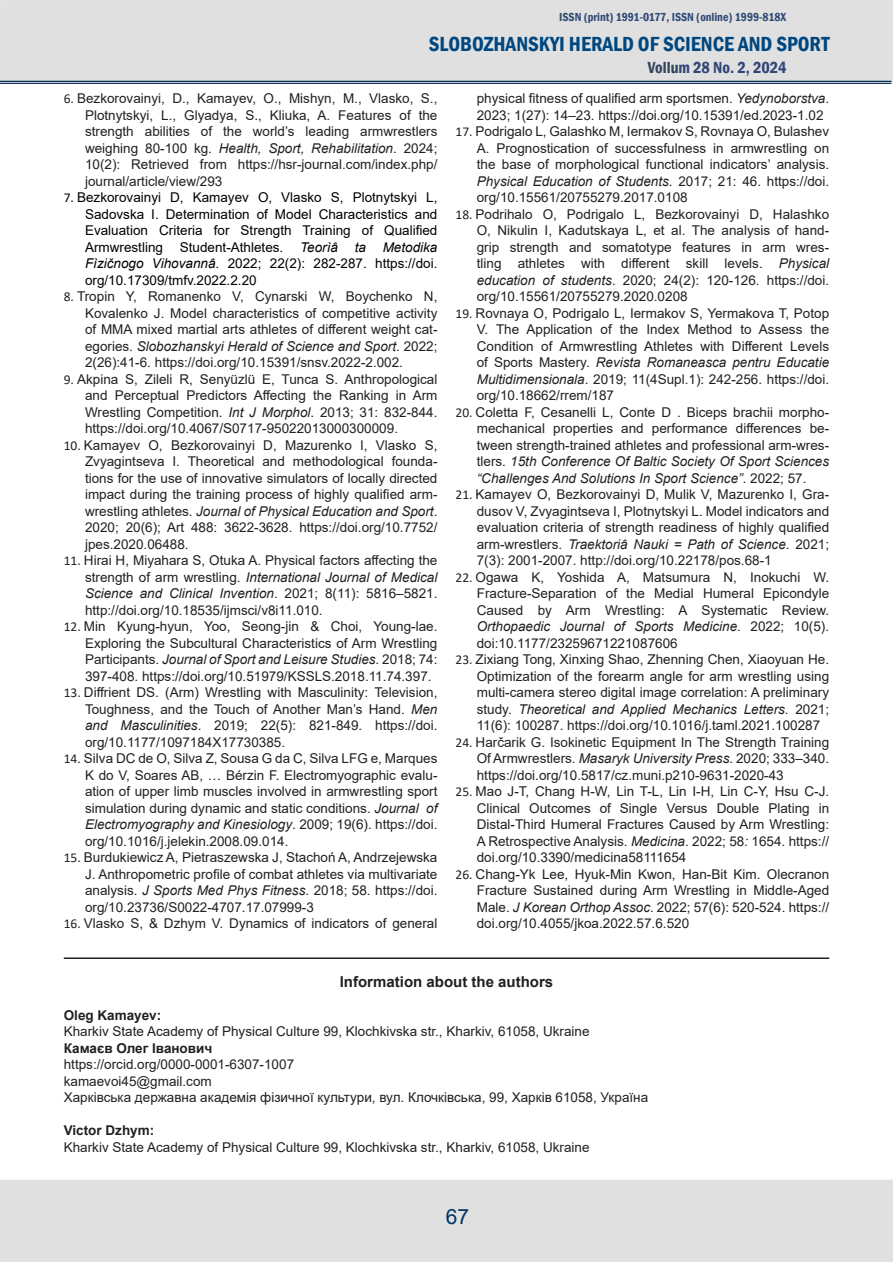
<style>
.page{position:relative;width:893px;height:1263px;background:#fff}
.page>*{position:absolute;margin:0;border:0;box-sizing:border-box;transform-origin:0 0}
.t1{font:600 condensed 21px "Franklin Gothic";color:#00477f}
.t2{font:21px "Arial";color:#036}
.t3{font:600 condensed 16.5px "Franklin Gothic";color:#314677}
.t4{font:700 15px "Arial";color:#231f20}
.t5{font:13.5px/16.5px "Arial";color:#231f20;text-align:justify}
.t6{font:13.5px/16.5px "Arial";color:#000;text-align:justify}
.t7{font:700 13.5px "Arial";color:#231f20}
.t8{font:600 condensed 12px "Franklin Gothic";color:#314a76}
.s1{color:#314f5b}
.s2{color:#31455d}
.s3{font-family:"Calibri"}
.s4{font-style:italic}
</style>
<div class="page">
<div style="left:0;top:1180px;width:893px;height:82px;background:#e0e0e0"></div>
<div style="left:0;top:0;width:893px;height:82px;background:#e0e0e0;border:2px solid #e1e2e4"></div>
<hr style="left:0;top:81px;width:891px;height:1px;background:#0c3153">
<hr style="left:0;top:83px;width:891px;height:1px;background:#0c3153">
<hr style="left:64px;top:957px;width:765px;height:2px;background:#231f20">
<p class="t8" style="left:559px;top:9px;width:229px"><span class="s1">I</span>SSN (print) 1991-0177, ISSN (online) 1999-818X</p>
<p class="t3" style="left:648px;top:57px;width:140px"><span class="s2">Vollu</span>m 28 No. 2, 2024</p>
<h1 class="t1" style="left:429px;top:30px;width:402px">SLOBOZHANSKYI HERALD OF SCIENCE AND SPORT</h1>
<p class="t5" style="left:85px;top:90px;width:354px;text-indent:-21px"><span class="s3">6.</span> Bezkorovainyi, D., Kamayev, O., Mishyn, M., Vlasko, S., Plotnytskyi, L., Glyadya, S., Kliuka, A. Features of the strength abilities of the world’s leading armwrestlers weighing 80-100 kg. <span class="s4">Health, Sport, Rehabilitation</span>. 2024; 10(2): Retrieved from https://hsr-journal.com/index.php/ journal/article/view/293</p>
<p class="t6" style="left:85px;top:189px;width:354px;text-indent:-21px"><span class="s3">7.</span> Bezkorovainyi D, Kamayev O, Vlasko S, Plotnytskyi L, Sadovska I. Determination of Model Characteristics and Evaluation Criteria for Strength Training of Qualified Armwrestling Student-Athletes. <span class="s4">Teorìâ ta Metodika Fìzičnogo Vihovannâ</span>. 2022; 22(2): 282-287. https://doi. org/10.17309/tmfv.2022.2.20</p>
<p class="t5" style="left:85px;top:288px;width:354px;text-indent:-21px"><span class="s3">8.</span> Tropin Y, Romanenko V, Cynarski W, Boychenko N, Kovalenko J. Model characteristics of competitive activity of MMA mixed martial arts athletes of different weight cat&shy;egories. <span class="s4">Slobozhanskyi Herald of Science and Sport</span>. 2022; 2(26):41-6. https://doi.org/10.15391/snsv.2022-2.002.</p>
<p class="t5" style="left:85px;top:371px;width:354px;text-indent:-21px"><span class="s3">9.</span> Akpina S, Zileli R, Senyüzlü E, Tunca S. Anthropological and Perceptual Predictors Affecting the Ranking in Arm Wrestling Competition. <span class="s4">Int J Morphol</span>. 2013; 31: 832-844. https://doi.org/10.4067/S0717-95022013000300009.</p>
<p class="t5" style="left:85px;top:437px;width:354px;text-indent:-21px"><span class="s3">10.</span> Kamayev O, Bezkorovainyi D, Mazurenko I, Vlasko S, Zvyagintseva I. Theoretical and methodological founda&shy;tions for the use of innovative simulators of locally directed impact during the training process of highly qualified arm&shy;wrestling athletes. <span class="s4">Journal of Physical Education and Sport</span>.<br>2020; 20(6); Art 488: 3622-3628. https://doi.org/10.7752/ jpes.2020.06488.</p>
<p class="t5" style="left:85px;top:552px;width:354px;text-indent:-21px"><span class="s3">11.</span> Hirai H, Miyahara S, Otuka A. Physical factors affecting the strength of arm wrestling. <span class="s4">International Journal of Medical Science and Clinical Invention</span>. 2021; 8(11): 5816–5821. http://doi.org/10.18535/ijmsci/v8i11.010.</p>
<p class="t5" style="left:85px;top:618px;width:354px;text-indent:-21px"><span class="s3">12.</span> Min Kyung-hyun, Yoo, Seong-jin &amp; Choi, Young-lae.<br>Exploring the Subcultural Characteristics of Arm Wrestling Participants. <span class="s4">Journal of Sport and Leisure Studies</span>. 2018; 74:<br>397-408. https://doi.org/10.51979/KSSLS.2018.11.74.397.</p>
<p class="t5" style="left:85px;top:684px;width:354px;text-indent:-21px"><span class="s3">13.</span> Diffrient DS. (Arm) Wrestling with Masculinity: Television, Toughness, and the Touch of Another Man’s Hand. <span class="s4">Men and Masculinities</span>. 2019; 22(5): 821-849. https://doi. org/10.1177/1097184X17730385.</p>
<p class="t5" style="left:85px;top:750px;width:354px;text-indent:-21px"><span class="s3">14.</span> Silva DC de O, Silva Z, Sousa G da C, Silva LFG e, Marques K do V, Soares AB, … Bérzin F. Electromyographic evalu&shy;ation of upper limb muscles involved in armwrestling sport simulation during dynamic and static conditions. <span class="s4">Journal of Electromyography and Kinesiology</span>. 2009; 19(6). https://doi. org/10.1016/j.jelekin.2008.09.014.</p>
<p class="t5" style="left:85px;top:849px;width:354px;text-indent:-21px"><span class="s3">15.</span> Burdukiewicz A, Pietraszewska J, Stachoń A, Andrzejewska J. Anthropometric profile of combat athletes via multivariate analysis. <span class="s4">J Sports Med Phys Fitness</span>. 2018; 58. https://doi. org/10.23736/S0022-4707.17.07999-3</p>
<p class="t5" style="left:64px;top:915px;width:375px"><span class="s3">16.</span> Vlasko S, &amp; Dzhym V. Dynamics of indicators of general</p>
<p class="t5" style="left:477px;top:90px;width:354px">physical fitness of qualified arm sportsmen. <span class="s4">Yedynoborstva</span>.<br>2023; 1(27): 14–23. https://doi.org/10.15391/ed.2023-1.02</p>
<p class="t5" style="left:477px;top:123px;width:354px;text-indent:-21px"><span class="s3">17.</span> Podrigalo L, Galashko M, Iermakov S, Rovnaya O, Bulashev A. Prognostication of successfulness in armwrestling on the base of morphological functional indicators’ analysis.<br><span class="s4">Physical Education of Students</span>. 2017; 21: 46. https://doi. org/10.15561/20755279.2017.0108</p>
<p class="t5" style="left:477px;top:206px;width:354px;text-indent:-21px"><span class="s3">18.</span> Podrihalo O, Podrigalo L, Bezkorovainyi D, Halashko O, Nikulin I, Kadutskaya L, et al. The analysis of hand&shy;grip strength and somatotype features in arm wres&shy;tling athletes with different skill levels. <span class="s4">Physical education of students</span>. 2020; 24(2): 120-126. https://doi. org/10.15561/20755279.2020.0208</p>
<p class="t5" style="left:477px;top:305px;width:354px;text-indent:-21px"><span class="s3">19.</span> Rovnaya O, Podrigalo L, Iermakov S, Yermakova T, Potop V. The Application of the Index Method to Assess the Condition of Armwrestling Athletes with Different Levels of Sports Mastery. <span class="s4">Revista Romaneasca pentru Educatie Multidimensionala</span>. 2019; 11(4Supl.1): 242-256. https://doi. org/10.18662/rrem/187</p>
<p class="t5" style="left:477px;top:404px;width:354px;text-indent:-21px"><span class="s3">20.</span> Coletta F, Cesanelli L, Conte D . Biceps brachii morpho&shy;mechanical properties and performance differences be&shy;tween strength-trained athletes and professional arm-wres&shy;tlers. <span class="s4">15th Conference Of Baltic Society Of Sport Sciences “Challenges And Solutions In Sport Science”</span>. 2022; 57.</p>
<p class="t5" style="left:477px;top:486px;width:354px;text-indent:-21px"><span class="s3">21.</span> Kamayev O, Bezkorovainyi D, Mulik V, Mazurenko I, Gra&shy;dusov V, Zvyagintseva I, Plotnytskyi L. Model indicators and evaluation criteria of strength readiness of highly qualified arm-wrestlers. <span class="s4">Traektoriâ Nauki = Path of Science</span>. 2021; 7(3): 2001-2007. http://doi.org/10.22178/pos.68-1</p>
<p class="t5" style="left:477px;top:569px;width:354px;text-indent:-21px"><span class="s3">22.</span> Ogawa K, Yoshida A, Matsumura N, Inokuchi W.<br>Fracture-Separation of the Medial Humeral Epicondyle Caused by Arm Wrestling: A Systematic Review.<br><span class="s4">Orthopaedic Journal of Sports Medicine</span>. 2022; 10(5). doi:10.1177/23259671221087606</p>
<p class="t5" style="left:477px;top:651px;width:354px;text-indent:-21px"><span class="s3">23.</span> Zixiang Tong, Xinxing Shao, Zhenning Chen, Xiaoyuan He.<br>Optimization of the forearm angle for arm wrestling using multi-camera stereo digital image correlation: A preliminary study. <span class="s4">Theoretical and Applied Mechanics Letters</span>. 2021; 11(6): 100287. https://doi.org/10.1016/j.taml.2021.100287</p>
<p class="t5" style="left:477px;top:734px;width:354px;text-indent:-21px"><span class="s3">24.</span> Harčarik G. Isokinetic Equipment In The Strength Training Of Armwrestlers. <span class="s4">Masaryk University Press</span>. 2020; 333–340. https://doi.org/10.5817/cz.muni.p210-9631-2020-43</p>
<p class="t5" style="left:477px;top:783px;width:354px;text-indent:-21px"><span class="s3">25.</span> Mao J-T, Chang H-W, Lin T-L, Lin I-H, Lin C-Y, Hsu C-J.<br>Clinical Outcomes of Single Versus Double Plating in Distal-Third Humeral Fractures Caused by Arm Wrestling:<br>A Retrospective Analysis. <span class="s4">Medicina</span>. 2022; 58<span class="s4">:</span> 1654. https:// doi.org/10.3390/medicina58111654</p>
<p class="t5" style="left:477px;top:866px;width:354px;text-indent:-21px"><span class="s3">26.</span> Chang-Yk Lee, Hyuk-Min Kwon, Han-Bit Kim. Olecranon Fracture Sustained during Arm Wrestling in Middle-Aged Male. <span class="s4">J Korean Orthop Assoc</span>. 2022; 57(6): 520-524. https:// doi.org/10.4055/jkoa.2022.57.6.520</p>
<p class="t4" style="left:340px;top:971px;width:215px">Information about the authors</p>
<p class="t7" style="left:64px;top:1005px;width:99px">Oleg Kamayev:</p>
<p class="t5" style="left:64px;top:1023px;width:527px">Kharkiv State Academy of Physical Culture 99, Klochkivska str., Kharkiv, 61058, Ukraine</p>
<p class="t7" style="left:64px;top:1038px;width:150px">Камаєв Олег Іванович</p>
<p class="t5" style="left:64px;top:1056px;width:232px">https://orcid.org/0000-0001-6307-1007</p>
<p class="t5" style="left:64px;top:1073px;width:149px">kamaevoi45@gmail.com</p>
<p class="t5" style="left:64px;top:1089px;width:586px">Харківська державна академія фізичної культури, вул. Клочківська, 99, Харків 61058, Україна</p>
<p class="t7" style="left:64px;top:1121px;width:92px">Victor Dzhym:</p>
<p class="t5" style="left:64px;top:1139px;width:527px">Kharkiv State Academy of Physical Culture 99, Klochkivska str., Kharkiv, 61058, Ukraine</p>
<h1 class="t2" style="left:446px;top:1202px;width:25px">67</h1>
</div>
